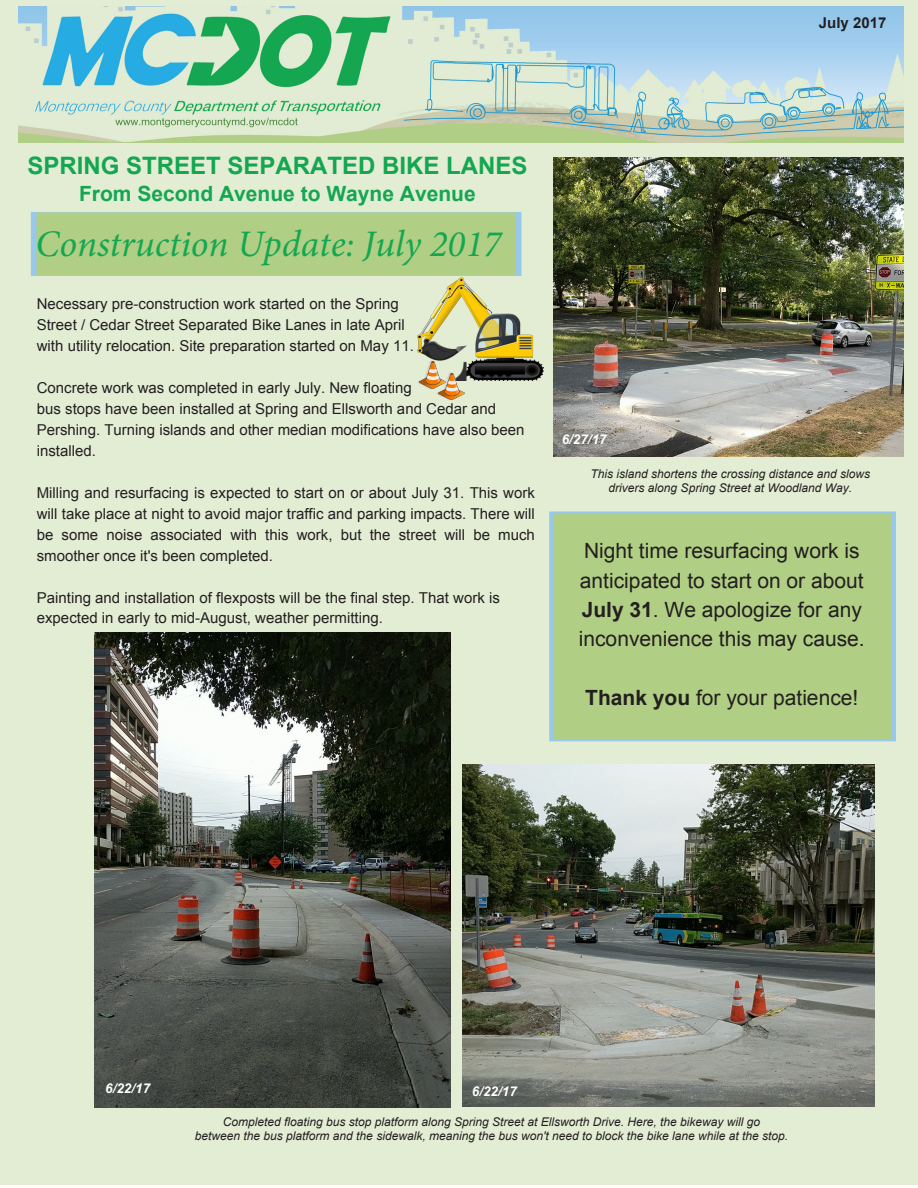
<style>
.page{position:relative;width:918px;height:1188px;background:#fff}
.page>*{position:absolute;margin:0;border:0;box-sizing:border-box;transform-origin:0 0}
.t1{font:italic 37.5px "Minion Pro";color:#13a751}
.t2{font:700 24px "Arial";color:#14a651}
.t3{font:21px/29.4px "Arial";color:#231f20}
.t4{font:700 21px "Arial";color:#14a651}
.t5{font:15px/21px "Arial";color:#231f20}
.t6{font:700 15px "Arial";color:#231f20}
.t7{font:italic 700 13.5px "Arial";color:#fff}
.t8{font:italic 12px/14.4px "Arial";color:#231f20;text-align:center}
.s1{font-weight:700}
</style>
<div class="page">
<div style="left:0;top:0;width:918px;height:1185px;background:#e3edd4"></div>
<img style="left:94px;top:632px;width:356px;height:475px">
<img style="left:18px;top:7px;width:886px;height:136px">
<div style="left:33px;top:211px;width:486px;height:66px;background:#b0ce84;border:2px solid #98c9ea"></div>
<img style="left:417px;top:380px;width:18px;height:9px">
<img style="left:418px;top:277px;width:125px;height:103px">
<img style="left:435px;top:371px;width:29px;height:29px">
<img style="left:554px;top:157px;width:350px;height:300px">
<img style="left:463px;top:765px;width:411px;height:341px">
<div style="left:550px;top:511px;width:345px;height:231px;background:#b0ce84;border:3px solid #98c9ea"></div>
<p class="t6" style="left:819px;top:13px;width:69px">July 2017</p>
<h2 class="t2" style="left:27px;top:149px;width:502px">SPRING STREET SEPARATED BIKE LANES</h2>
<h3 class="t4" style="left:79px;top:180px;width:398px">From Second Avenue to Wayne Avenue</h3>
<h1 class="t1" style="left:36px;top:218px;width:467px">Construction Update: July 2017</h1>
<p class="t5" style="left:37px;top:293px;width:379px">Necessary pre-construction work started on the Spring<br>Street / Cedar Street Separated Bike Lanes in late April with utility relocation. Site preparation started on May 11.</p>
<p class="t5" style="left:37px;top:377px;width:489px">Concrete work was completed in early July. New floating<br>bus stops have been installed at Spring and Ellsworth and Cedar and Pershing. Turning islands and other median modifications have also been installed.</p>
<p class="t5" style="left:37px;top:482px;width:500px;text-align:justify">Milling and resurfacing is expected to start on or about July 31. This work will take place at night to avoid major traffic and parking impacts. There will be some noise associated with this work, but the street will be much smoother once it's been completed.</p>
<p class="t5" style="left:37px;top:587px;width:465px">Painting and installation of flexposts will be the final step. That work is expected in early to mid-August, weather permitting.</p>
<p class="t7" style="left:562px;top:431px;width:47px">6/27/17</p>
<p class="t8" style="left:591px;top:466px;width:281px">This island shortens the crossing distance and slows drivers along Spring Street at Woodland Way.</p>
<h3 class="t3" style="left:579px;top:536px;width:287px">Night time resurfacing work is anticipated to start on or about<br><span class="s1">July 31</span>. We apologize for any inconvenience this may cause.</h3>
<h3 class="t3" style="left:585px;top:683px;width:275px"><span class="s1">Thank you</span> for your patience!</h3>
<p class="t7" style="left:105px;top:1079px;width:47px">6/22/17</p>
<p class="t7" style="left:472px;top:1082px;width:47px">6/22/17</p>
<p class="t8" style="left:195px;top:1115px;width:595px">Completed floating bus stop platform along Spring Street at Ellsworth Drive. Here, the bikeway will go<br>between the bus platform and the sidewalk, meaning the bus won't need to block the bike lane while at the stop.</p>
</div>
